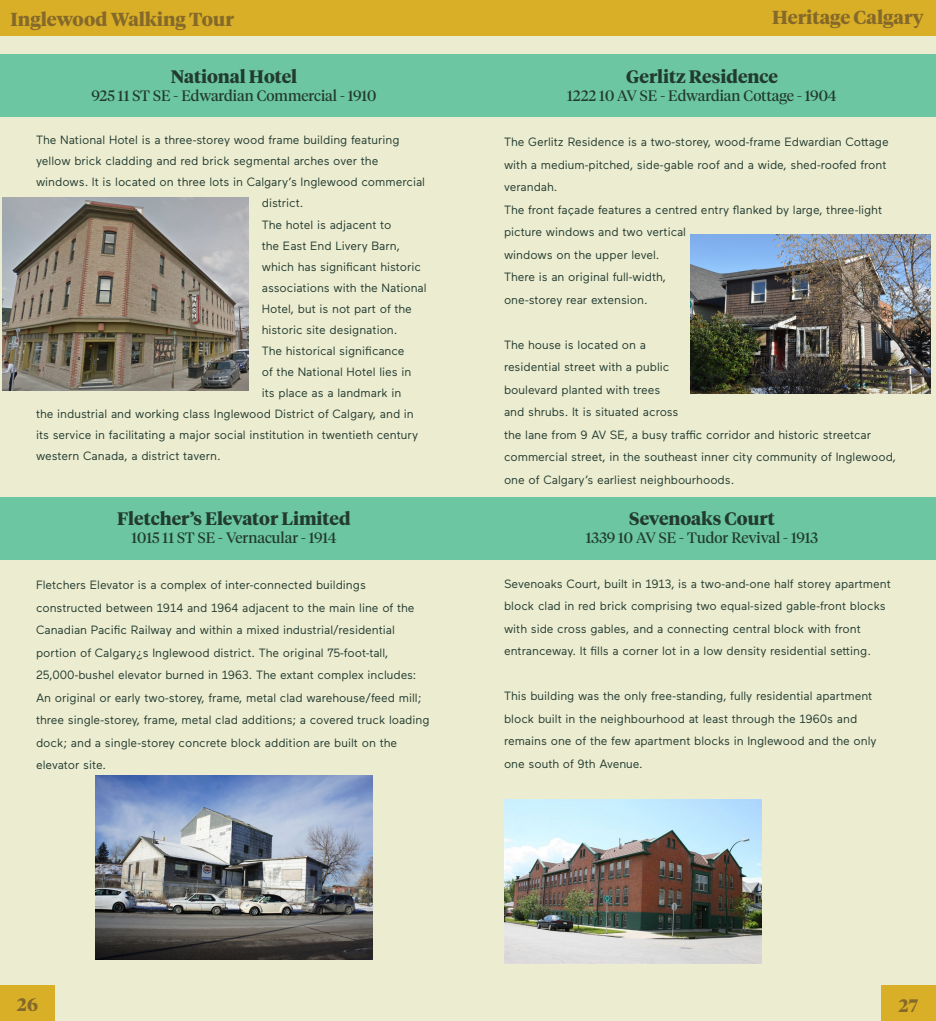
<style>
.page{position:relative;width:936px;height:1021px;background:#fff}
.page>*{position:absolute;margin:0;border:0;box-sizing:border-box;transform-origin:0 0}
.t1{font:700 18.75px "Tiempos Headline";color:#85692a}
.t2{font:700 18px "Tiempos Headline";color:#223b30}
.t3{font:700 18px "Tiempos Headline";color:#85692a}
.t4{font:15px "Tiempos Headline";color:#223b30}
.t5{font:12px/22.5px "Maax";color:#223b30}
</style>
<div class="page">
<div style="left:0;top:0;width:468px;height:1020px;background:#ececd0"></div>
<div style="left:468px;top:0;width:467px;height:1020px;background:#ececd0"></div>
<div style="left:880px;top:984px;width:55px;height:36px;background:#d9af27"></div>
<div style="left:0;top:984px;width:55px;height:36px;background:#d9af27"></div>
<div style="left:0;top:0;width:468px;height:36px;background:#d9af27"></div>
<div style="left:468px;top:0;width:467px;height:36px;background:#d9af27"></div>
<div style="left:0;top:497px;width:468px;height:63px;background:#6cc6a2"></div>
<div style="left:0;top:54px;width:468px;height:63px;background:#6cc6a2"></div>
<img style="left:2px;top:197px;width:247px;height:193px">
<img style="left:96px;top:775px;width:276px;height:184px">
<div style="left:468px;top:54px;width:467px;height:63px;background:#6cc6a2"></div>
<div style="left:468px;top:497px;width:467px;height:63px;background:#6cc6a2"></div>
<img style="left:691px;top:234px;width:239px;height:159px">
<img style="left:504px;top:800px;width:257px;height:163px">
<h1 class="t1" style="left:11px;top:6px;width:225px">Inglewood Walking Tour</h1>
<h1 class="t1" style="left:772px;top:5px;width:153px">Heritage Calgary</h1>
<p class="t2" style="left:171px;top:64px;width:128px">National Hotel</p>
<p class="t4" style="left:91px;top:86px;width:286px">925 11 ST SE - Edwardian Commercial - 1910</p>
<p class="t5" style="left:36px;top:128px;width:365px">The National Hotel is a three-storey wood frame building featuring</p>
<p class="t5" style="left:36px;top:149px;width:344px">yellow brick cladding and red brick segmental arches over the</p>
<p class="t5" style="left:36px;top:170px;width:390px">windows. It is located on three lots in Calgary’s Inglewood commercial</p>
<p class="t5" style="left:262px;top:191px;width:43px">district.</p>
<p class="t5" style="left:262px;top:213px;width:166px;line-height:21px">The hotel is adjacent to<br>the East End Livery Barn, which has significant historic associations with the National<br>Hotel, but is not part of the historic site designation.</p>
<p class="t5" style="left:262px;top:338px;width:144px">The historical significance</p>
<p class="t5" style="left:262px;top:359px;width:151px">of the National Hotel lies in</p>
<p class="t5" style="left:262px;top:380px;width:141px">its place as a landmark in</p>
<p class="t5" style="left:36px;top:401px;width:379px">the industrial and working class Inglewood District of Calgary, and in</p>
<p class="t5" style="left:36px;top:422px;width:383px">its service in facilitating a major social institution in twentieth century</p>
<p class="t5" style="left:36px;top:443px;width:186px">western Canada, a district tavern.</p>
<p class="t2" style="left:117px;top:505px;width:235px">Fletcher’s Elevator Limited</p>
<p class="t4" style="left:131px;top:527px;width:206px">1015 11 ST SE - Vernacular - 1914</p>
<p class="t5" style="left:36px;top:573px;width:395px">Fletchers Elevator is a complex of inter-connected buildings constructed between 1914 and 1964 adjacent to the main line of the Canadian Pacific Railway and within a mixed industrial/residential portion of Calgary¿s Inglewood district. The original 75-foot-tall, 25,000-bushel elevator burned in 1963. The extant complex includes:<br>An original or early two-storey, frame, metal clad warehouse/feed mill; three single-storey, frame, metal clad additions; a covered truck loading dock; and a single-storey concrete block addition are built on the elevator site.</p>
<p class="t2" style="left:626px;top:64px;width:153px">Gerlitz Residence</p>
<p class="t4" style="left:567px;top:85px;width:271px">1222 10 AV SE - Edwardian Cottage - 1904</p>
<p class="t5" style="left:504px;top:130px;width:386px">The Gerlitz Residence is a two-storey, wood-frame Edwardian Cottage with a medium-pitched, side-gable roof and a wide, shed-roofed front verandah.</p>
<p class="t5" style="left:504px;top:197px;width:379px">The front façade features a centred entry flanked by large, three-light picture windows and two vertical<br>windows on the upper level.<br>There is an original full-width,<br>one-storey rear extension.</p>
<p class="t5" style="left:504px;top:332px;width:393px">The house is located on a<br>residential street with a public<br>boulevard planted with trees<br>and shrubs. It is situated across<br>the lane from 9 AV SE, a busy traffic corridor and historic streetcar commercial street, in the southeast inner city community of Inglewood, one of Calgary’s earliest neighbourhoods.</p>
<p class="t2" style="left:629px;top:505px;width:147px">Sevenoaks Court</p>
<p class="t4" style="left:586px;top:527px;width:233px">1339 10 AV SE - Tudor Revival - 1913</p>
<p class="t5" style="left:504px;top:571px;width:388px">Sevenoaks Court, built in 1913, is a two-and-one half storey apartment block clad in red brick comprising two equal-sized gable-front blocks with side cross gables, and a connecting central block with front entranceway. It fills a corner lot in a low density residential setting.</p>
<p class="t5" style="left:504px;top:684px;width:374px">This building was the only free-standing, fully residential apartment block built in the neighbourhood at least through the 1960s and remains one of the few apartment blocks in Inglewood and the only one south of 9th Avenue.</p>
<h2 class="t3" style="left:17px;top:992px;width:23px">26</h2>
<h2 class="t3" style="left:898px;top:993px;width:21px">27</h2>
</div>
